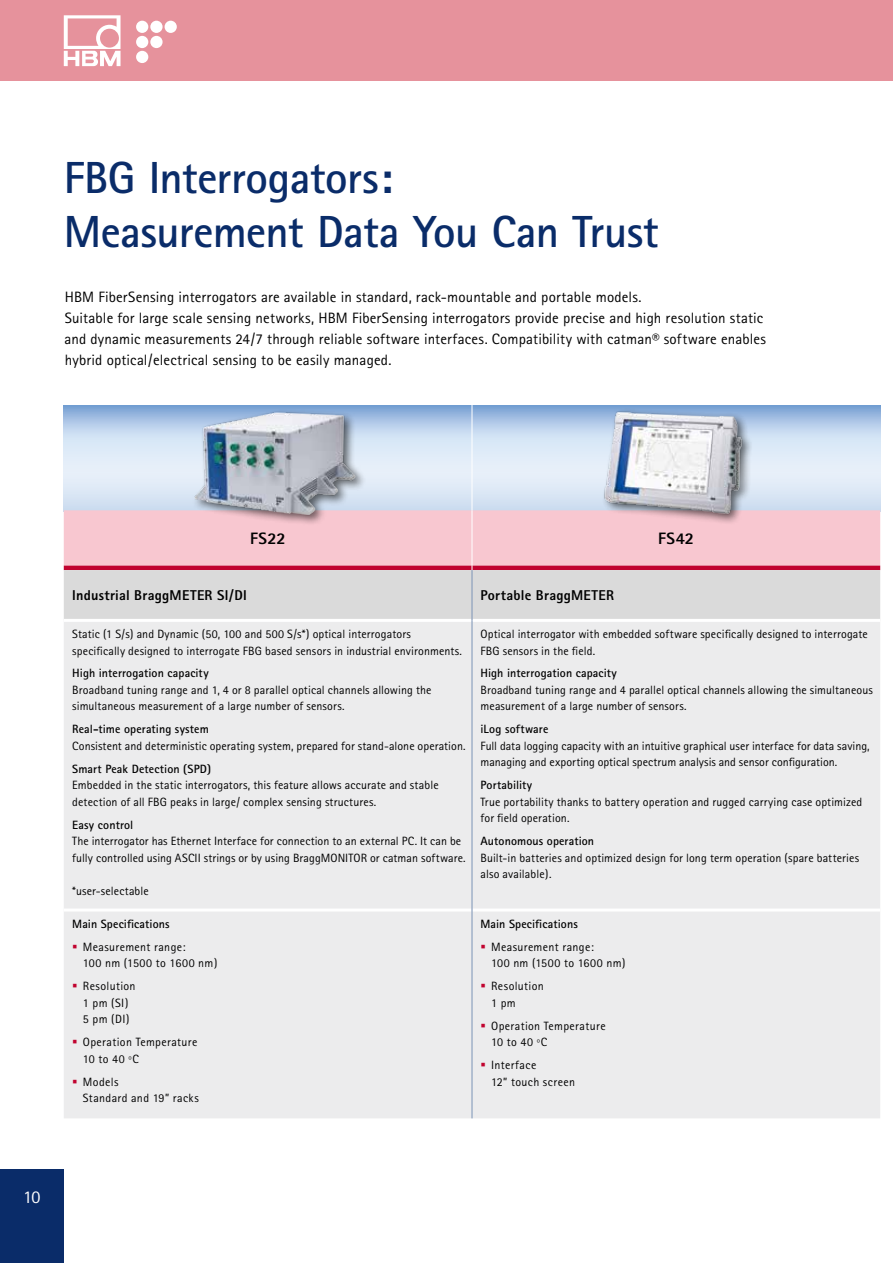
<style>
.page{position:relative;width:893px;height:1263px;background:#fff}
.page>*{position:absolute;margin:0;border:0;box-sizing:border-box;transform-origin:0 0}
.t1{font:700 45px/54px "Rotis Sans Serif";letter-spacing:-.015em;color:#0a2c69}
.t2{font:18px "Rotis Sans Serif";color:#fff}
.t3{font:800 16.5px "Rotis Sans Serif";letter-spacing:.02em;color:#000}
.t4{font:15px/21px "Rotis Sans Serif";letter-spacing:.01em;color:#000}
.t5{font:800 14.25px "Rotis Sans Serif";letter-spacing:.02em;color:#000}
.t6{font:12px/16.5px "Rotis Sans Serif";letter-spacing:.01em;color:#000}
.t7{font:12px/16.5px "Rotis Sans Serif";letter-spacing:.03em;color:#000}
.t8{font:700 12px "Rotis Sans Serif";letter-spacing:.01em;color:#000}
</style>
<div class="page">
<div style="left:0;top:0;width:893px;height:81px;background:#e6929c"></div>
<svg style="left:64px;top:406px;width:816px;height:104px;background:#cddef1"></svg>
<div style="left:64px;top:510px;width:816px;height:56px;background:#f8c7d0"></div>
<div style="left:64px;top:622px;width:816px;height:496px;background:#ececed"></div>
<hr style="left:472px;top:404px;width:1px;height:106px;background:#fff">
<hr style="left:472px;top:510px;width:1px;height:56px;background:#fff">
<svg style="left:64px;top:566px;width:816px;height:53px;background:#d8c9cd"></svg>
<hr style="left:64px;top:908px;width:408px;height:3px;background:#fff">
<hr style="left:472px;top:908px;width:408px;height:3px;background:#fff">
<hr style="left:472px;top:620px;width:1px;height:290px;background:#7b93b6">
<hr style="left:472px;top:910px;width:1px;height:208px;background:#7b93b6">
<hr style="left:472px;top:570px;width:1px;height:50px;background:#7b93b6">
<img style="left:182px;top:405px;width:184px;height:121px">
<img style="left:586px;top:405px;width:188px;height:122px">
<svg style="left:64px;top:15px;width:57px;height:51px"></svg>
<svg style="left:136px;top:21px;width:41px;height:42px"></svg>
<div style="left:0;top:1169px;width:64px;height:94px;background:#0a2c69"></div>
<svg style="left:73px;top:945px;width:4px;height:3px"></svg>
<svg style="left:73px;top:984px;width:4px;height:4px"></svg>
<svg style="left:73px;top:1040px;width:4px;height:3px"></svg>
<svg style="left:73px;top:1079px;width:4px;height:4px"></svg>
<svg style="left:481px;top:945px;width:4px;height:3px"></svg>
<svg style="left:481px;top:984px;width:4px;height:4px"></svg>
<svg style="left:481px;top:1023px;width:4px;height:4px"></svg>
<svg style="left:481px;top:1063px;width:4px;height:3px"></svg>
<h1 class="t1" style="left:64px;top:150px;width:596px">FBG Interrogators:<br>Measurement Data You Can Trust</h1>
<p class="t4" style="left:64px;top:286px;width:703px">HBM FiberSensing interrogators are available in standard, rack-mountable and portable models.<br>Suitable for large scale sensing networks, HBM FiberSensing interrogators provide precise and high resolution static and dynamic measurements 24/7 through reliable software interfaces. Compatibility with catman® software enables hybrid optical/electrical sensing to be easily managed.</p>
<h3 class="t3" style="left:250px;top:528px;width:37px">FS22</h3>
<h3 class="t3" style="left:658px;top:528px;width:37px">FS42</h3>
<p class="t5" style="left:72px;top:586px;width:176px">Industrial BraggMETER SI/DI</p>
<p class="t5" style="left:480px;top:586px;width:135px">Portable BraggMETER</p>
<p class="t6" style="left:72px;top:626px;width:391px">Static (1 S/s) and Dynamic (50, 100 and 500 S/s*) optical interrogators specifically designed to interrogate FBG based sensors in industrial environments.</p>
<p class="t8" style="left:72px;top:666px;width:138px">High interrogation capacity</p>
<p class="t6" style="left:72px;top:681px;width:361px">Broadband tuning range and 1, 4 or 8 parallel optical channels allowing the simultaneous measurement of a large number of sensors.</p>
<p class="t8" style="left:72px;top:722px;width:138px">Real-time operating system</p>
<p class="t6" style="left:72px;top:737px;width:395px">Consistent and deterministic operating system, prepared for stand-alone operation.</p>
<p class="t8" style="left:72px;top:761px;width:140px">Smart Peak Detection (SPD)</p>
<p class="t6" style="left:72px;top:777px;width:368px">Embedded in the static interrogators, this feature allows accurate and stable detection of all FBG peaks in large/ complex sensing structures.</p>
<p class="t8" style="left:72px;top:817px;width:63px">Easy control</p>
<p class="t6" style="left:72px;top:833px;width:395px">The interrogator has Ethernet Interface for connection to an external PC. It can be fully controlled using ASCII strings or by using BraggMONITOR or catman software.</p>
<p class="t6" style="left:72px;top:882px;width:78px">*user-selectable</p>
<p class="t6" style="left:480px;top:626px;width:389px">Optical interrogator with embedded software specifically designed to interrogate<br>FBG sensors in the field.</p>
<p class="t8" style="left:480px;top:666px;width:138px">High interrogation capacity</p>
<p class="t6" style="left:480px;top:681px;width:394px">Broadband tuning range and 4 parallel optical channels allowing the simultaneous measurement of a large number of sensors.</p>
<p class="t8" style="left:480px;top:722px;width:69px">iLog software</p>
<p class="t6" style="left:480px;top:737px;width:391px">Full data logging capacity with an intuitive graphical user interface for data saving, managing and exporting optical spectrum analysis and sensor configuration.</p>
<p class="t8" style="left:480px;top:777px;width:53px">Portability</p>
<p class="t6" style="left:480px;top:793px;width:383px">True portability thanks to battery operation and rugged carrying case optimized for field operation.</p>
<p class="t8" style="left:480px;top:833px;width:115px">Autonomous operation</p>
<p class="t6" style="left:480px;top:849px;width:380px">Built-in batteries and optimized design for long term operation (spare batteries also available).</p>
<p class="t8" style="left:72px;top:916px;width:99px">Main Specifications</p>
<p class="t7" style="left:83px;top:938px;width:136px">Measurement range:<br>100 nm (1500 to 1600 nm)</p>
<p class="t7" style="left:83px;top:978px;width:54px">Resolution<br>1 pm (SI)<br>5 pm (DI)</p>
<p class="t7" style="left:83px;top:1034px;width:116px">Operation Temperature<br>10 to 40 ºC</p>
<p class="t7" style="left:83px;top:1073px;width:117px">Models<br>Standard and 19” racks</p>
<p class="t8" style="left:480px;top:916px;width:99px">Main Specifications</p>
<p class="t7" style="left:491px;top:938px;width:136px">Measurement range:<br>100 nm (1500 to 1600 nm)</p>
<p class="t7" style="left:491px;top:978px;width:54px">Resolution<br>1 pm</p>
<p class="t7" style="left:491px;top:1017px;width:116px">Operation Temperature<br>10 to 40 ºC</p>
<p class="t7" style="left:491px;top:1057px;width:85px">Interface<br>12” touch screen</p>
<h2 class="t2" style="left:23px;top:1186px;width:19px">10</h2>
</div>
